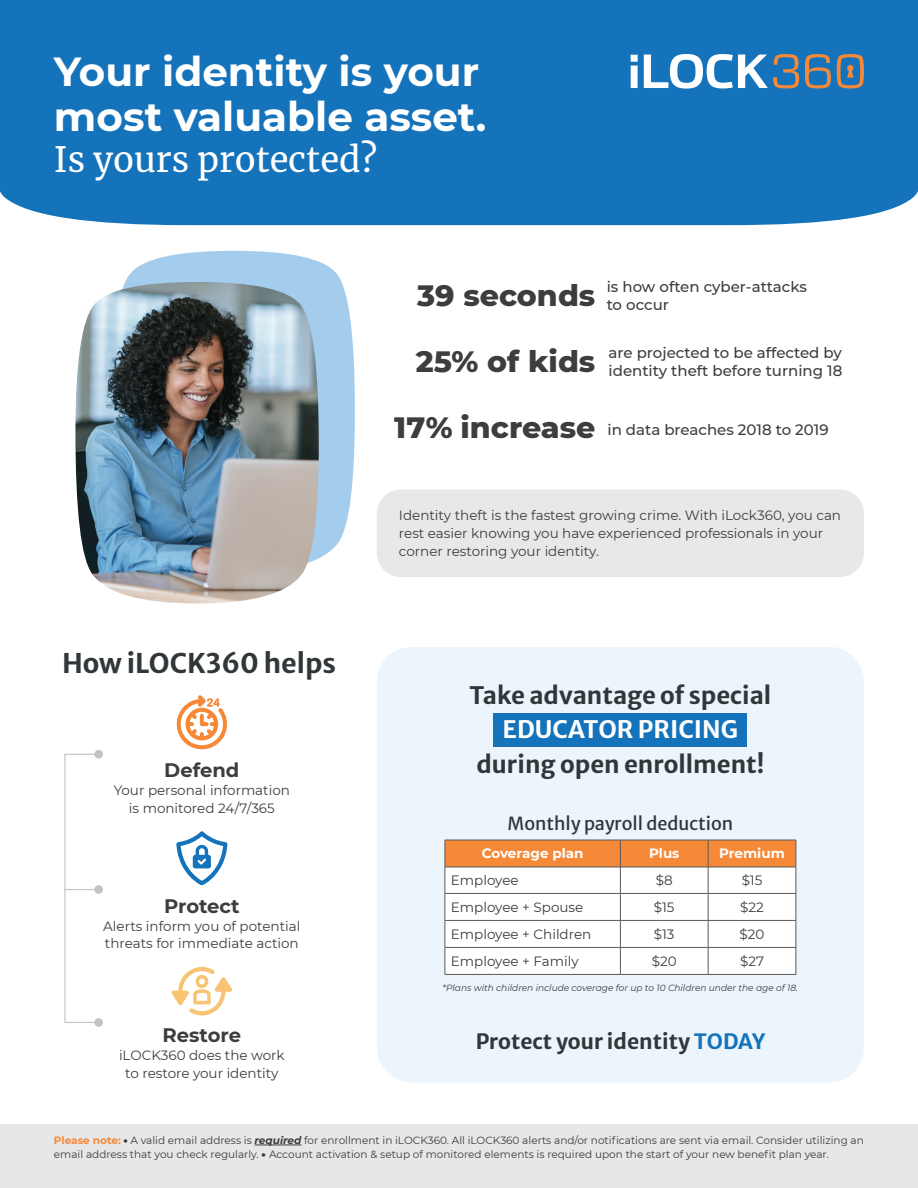
<style>
.page{position:relative;width:918px;height:1188px;background:#fff}
.page>*{position:absolute;margin:0;border:0;box-sizing:border-box;transform-origin:0 0}
.t1{font:700 40.5px "Montserrat";color:#fff}
.t2{font:34.5px "Merriweather";color:#fff}
.t3{font:800 30px "Montserrat";color:#3d3d3b}
.t4{font:700 27px "Merriweather Sans";color:#313639}
.t5{font:700 24px "Merriweather Sans";color:#313639}
.t6{font:700 24px "Merriweather Sans";color:#fff}
.t7{font:700 21px "Merriweather Sans";color:#313639}
.t8{font:700 19.5px "Montserrat";color:#3d3d3b}
.t9{font:18px "Merriweather Sans";color:#313639}
.t10{font:500 15px/18px "Montserrat";color:#3d3d3b}
.t11{font:13.5px/18px "Montserrat";color:#3d3d3b}
.t12{font:13.5px "Montserrat";color:#3b3b3a}
.t13{font:700 13.5px "Montserrat";color:#fff}
.t14{font:10.5px/13.5px "Montserrat";color:#3b3b3a}
.t15{font:italic 9px "Montserrat";color:#3b3b3a}
.s1{color:#1473ba}
.s2{font-weight:700;color:#f58938}
.s3{font-weight:900}
.s4{font-weight:700;font-style:italic}
</style>
<div class="page">
<div style="left:377px;top:647px;width:487px;height:435px;background:#ecf5fb;border-radius:35px"></div>
<div style="left:0;top:0;width:918px;height:225px;background:#1473ba"></div>
<svg style="left:631px;top:55px;width:7px;height:33px"></svg>
<svg style="left:644px;top:54px;width:155px;height:35px"></svg>
<svg style="left:805px;top:54px;width:26px;height:34px"></svg>
<svg style="left:837px;top:54px;width:27px;height:34px"></svg>
<svg style="left:125px;top:251px;width:230px;height:307px;fill:#a3cced"></svg>
<img style="left:75px;top:282px;width:244px;height:321px">
<div style="left:377px;top:490px;width:487px;height:87px;background:#eae7e7;border-radius:24px"></div>
<div style="left:0;top:1124px;width:918px;height:64px;background:#e6e7e9"></div>
<hr style="left:255px;top:1145px;width:46px;height:1px;background:#3b3b3a">
<svg style="left:176px;top:695px;width:51px;height:54px"></svg>
<svg style="left:176px;top:831px;width:51px;height:54px"></svg>
<svg style="left:172px;top:967px;width:60px;height:49px"></svg>
<div style="left:94px;top:750px;width:9px;height:9px;background:#c2c3c6;border-radius:50%"></div>
<div style="left:94px;top:885px;width:9px;height:9px;background:#c2c3c6;border-radius:50%"></div>
<div style="left:94px;top:1018px;width:9px;height:9px;background:#c2c3c6;border-radius:50%"></div>
<hr style="left:64px;top:754px;width:1px;height:269px;background:#c2c3c6">
<hr style="left:65px;top:754px;width:31px;height:1px;background:#c2c3c6">
<hr style="left:65px;top:889px;width:31px;height:1px;background:#c2c3c6">
<hr style="left:65px;top:1022px;width:31px;height:1px;background:#c2c3c6">
<hr style="left:445px;top:974px;width:175px;height:1px;background:#595a59">
<hr style="left:620px;top:974px;width:88px;height:1px;background:#595a59">
<hr style="left:708px;top:974px;width:88px;height:1px;background:#595a59">
<svg style="left:445px;top:840px;width:352px;height:134px;background:#efdacb"></svg>
<hr style="left:445px;top:867px;width:175px;height:1px;background:#595a59">
<hr style="left:620px;top:867px;width:88px;height:1px;background:#595a59">
<hr style="left:708px;top:867px;width:88px;height:1px;background:#595a59">
<div style="left:494px;top:713px;width:253px;height:34px;background:#1473ba"></div>
<p class="t1" style="left:54px;top:42px;width:427px">Your identity is your</p>
<p class="t1" style="left:54px;top:87px;width:434px">most valuable asset.</p>
<p class="t2" style="left:54px;top:136px;width:325px">Is yours protected?</p>
<p class="t3" style="left:417px;top:274px;width:180px">39 seconds</p>
<p class="t3" style="left:416px;top:340px;width:181px">25% of kids</p>
<p class="t10" style="left:607px;top:277px;width:202px">is how often cyber-attacks</p>
<p class="t10" style="left:607px;top:295px;width:64px">to occur</p>
<p class="t10" style="left:609px;top:344px;width:235px">are projected to be affected by identity theft before turning 18</p>
<p class="t3" style="left:394px;top:406px;width:203px">17% increase</p>
<p class="t10" style="left:608px;top:420px;width:223px">in data breaches 2018 to 2019</p>
<p class="t4" style="left:62px;top:640px;width:275px">How iLOCK360 helps</p>
<p class="t8" style="left:164px;top:756px;width:77px">Defend</p>
<p class="t11" style="left:114px;top:781px;width:178px;text-align:center">Your personal information is monitored 24/7/365</p>
<p class="t8" style="left:164px;top:892px;width:77px">Protect</p>
<p class="t11" style="left:103px;top:918px;width:199px;line-height:16.5px">Alerts inform you of potential threats for immediate action</p>
<p class="t8" style="left:163px;top:1021px;width:80px">Restore</p>
<p class="t11" style="left:119px;top:1046px;width:167px;text-align:center">iLOCK360 does the work to restore your identity</p>
<p class="t11" style="left:399px;top:505px;width:444px">Identity theft is the fastest growing crime. With iLock360, you can rest easier knowing you have experienced professionals in your corner restoring your identity.</p>
<p class="t5" style="left:469px;top:674px;width:303px">Take advantage of special</p>
<p class="t6" style="left:503px;top:709px;width:237px">EDUCATOR PRICING</p>
<p class="t5" style="left:476px;top:743px;width:290px">during open enrollment!</p>
<p class="t9" style="left:508px;top:808px;width:227px">Monthly payroll deduction</p>
<p class="t13" style="left:482px;top:844px;width:103px">Coverage plan</p>
<p class="t13" style="left:649px;top:844px;width:32px">Plus</p>
<p class="t13" style="left:719px;top:844px;width:67px">Premium</p>
<p class="t12" style="left:451px;top:871px;width:69px">Employee</p>
<p class="t12" style="left:656px;top:871px;width:18px">$8</p>
<p class="t12" style="left:742px;top:871px;width:22px">$15</p>
<p class="t12" style="left:451px;top:898px;width:134px">Employee + Spouse</p>
<p class="t12" style="left:654px;top:898px;width:22px">$15</p>
<p class="t12" style="left:740px;top:898px;width:25px">$22</p>
<p class="t12" style="left:451px;top:925px;width:142px">Employee + Children</p>
<p class="t12" style="left:654px;top:925px;width:22px">$13</p>
<p class="t12" style="left:740px;top:925px;width:26px">$20</p>
<p class="t12" style="left:451px;top:952px;width:129px">Employee + Family</p>
<p class="t12" style="left:652px;top:952px;width:26px">$20</p>
<p class="t12" style="left:740px;top:952px;width:25px">$27</p>
<p class="t15" style="left:443px;top:981px;width:357px">*Plans with children include coverage for up to 10 Children under the age of 18.</p>
<p class="t7" style="left:476px;top:1023px;width:291px">Protect your identity <span class="s1">TODAY</span></p>
<p class="t14" style="left:54px;top:1133px;width:812px"><span class="s2">Please note:</span> <span class="s3">•</span> A valid email address is <span class="s4">required</span> for enrollment in iLOCK360. All iLOCK360 alerts and/or notifications are sent via email. Consider utilizing an email address that you check regularly. <span class="s3">•</span> Account activation &amp; setup of monitored elements is required upon the start of your new benefit plan year.</p>
</div>
